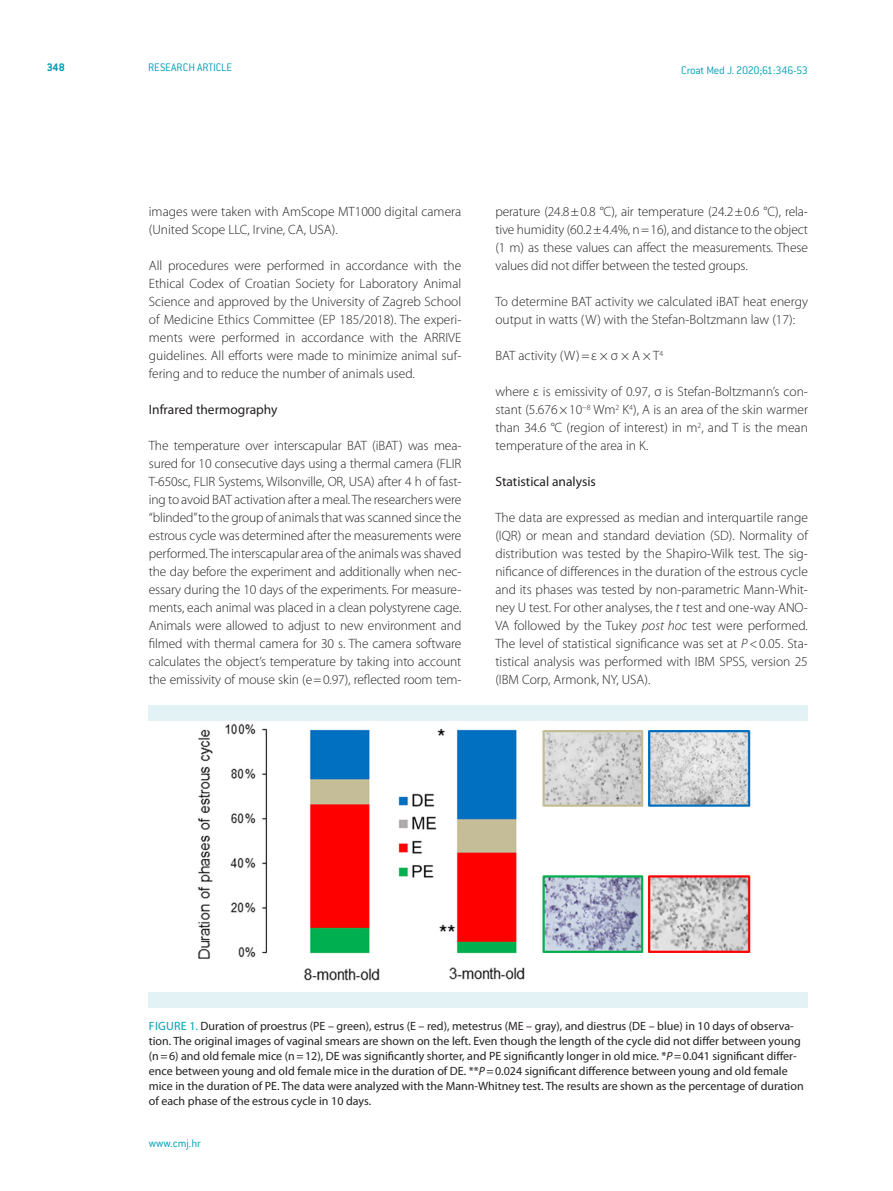
<style>
.page{position:relative;width:893px;height:1191px;background:#fff}
.page>*{position:absolute;margin:0;border:0;box-sizing:border-box;transform-origin:0 0}
.CMJ_-__body{font:300 13.5px/18px "Myriad Pro";color:#231f20;text-align:justify}
.CMJ_-_N3{font:13.5px "Myriad Pro";color:#231f20}
.CMJ_-_table_title_he{font:12px/15px "Myriad Pro";color:#231f20}
.H_desni_-_ref{font:300 12px "ITC Conduit LTCE";letter-spacing:-.025em;color:#009fb4}
.H_lijevi_-_pubtype{font:300 12px "ITC Conduit LTCE";color:#009fb4}
.www_cmj_hr_na_master{font:300 12px "ITC Conduit LTCE";color:#009fb4}
.paginacija_lijevo{font:700 12px "ITC Conduit LTCE";color:#009fb4}
.s1{font-style:italic}
.s2{color:#009fb4}
</style>
<div class="page">
<img style="left:198px;top:724px;width:553px;height:257px">
<div style="left:149px;top:992px;width:659px;height:15px;background:#e2f2f5"></div>
<div style="left:149px;top:705px;width:659px;height:15px;background:#e2f2f5"></div>
<p class="paginacija_lijevo" style="left:47px;top:60px;width:19px">348</p>
<p class="H_lijevi_-_pubtype" style="left:148px;top:61px;width:86px">RESEARCH ARTICLE</p>
<p class="H_desni_-_ref" style="left:681px;top:63px;width:128px">Croat Med J. 2020;61:346-53</p>
<p class="CMJ_-__body" style="left:149px;top:202px;width:314px">images were taken with AmScope MT1000 digital camera (United Scope LLC, Irvine, CA, USA).</p>
<p class="CMJ_-__body" style="left:149px;top:256px;width:314px">All procedures were performed in accordance with the Ethical Codex of Croatian Society for Laboratory Animal Science and approved by the University of Zagreb School of Medicine Ethics Committee (EP 185/2018). The experi&shy;ments were performed in accordance with the ARRIVE guidelines. All efforts were made to minimize animal suf&shy;fering and to reduce the number of animals used.</p>
<p class="CMJ_-_N3" style="left:149px;top:401px;width:130px">I nfrared thermography</p>
<p class="CMJ_-__body" style="left:149px;top:436px;width:314px">The temperature over interscapular BAT (iBAT) was mea&shy;sured for 10 consecutive days using a thermal camera (FLIR T-650sc, FLIR Systems, Wilsonville, OR, USA) after 4 h of fast&shy;ing to avoid BAT activation after a meal. The researchers were “blinded” to the group of animals that was scanned since the estrous cycle was determined after the measurements were performed. The interscapular area of the animals was shaved the day before the experiment and additionally when nec&shy;essary during the 10 days of the experiments. For measure&shy;ments, each animal was placed in a clean polystyrene cage.<br>Animals were allowed to adjust to new environment and filmed with thermal camera for 30 s. The camera software calculates the object’s temperature by taking into account the emissivity of mouse skin (e=0.97), reflected room tem-</p>
<p class="CMJ_-__body" style="left:495px;top:202px;width:314px">perature (24.8±0.8 °C), air temperature (24.2±0.6 °C), rela&shy;tive humidity (60.2±4.4%, n=16), and distance to the object (1 m) as these values can affect the measurements. These values did not differ between the tested groups.</p>
<p class="CMJ_-__body" style="left:495px;top:292px;width:314px">To determine BAT activity we calculated iBAT heat energy output in watts (W) with the Stefan-Boltzmann law (17):</p>
<p class="CMJ_-__body" style="left:495px;top:346px;width:170px">BAT activity (W)=ε × σ × A × T<sup>4</sup></p>
<p class="CMJ_-__body" style="left:495px;top:382px;width:314px">where ε is emissivity of 0.97, σ is Stefan-Boltzmann’s con&shy;stant (5.676×10<sup>−8</sup> Wm<sup>2</sup> K<sup>4</sup>), A is an area of the skin warmer than 34.6 °C (region of interest) in m<sup>2</sup>, and T is the mean temperature of the area in K.</p>
<p class="CMJ_-_N3" style="left:495px;top:473px;width:102px">Statistical analysis</p>
<p class="CMJ_-__body" style="left:495px;top:508px;width:314px">The data are expressed as median and interquartile range (IQR) or mean and standard deviation (SD). Normality of distribution was tested by the Shapiro-Wilk test. The sig&shy;nificance of differences in the duration of the estrous cycle and its phases was tested by non-parametric Mann-Whit&shy;ney U test. For other analyses, the <span class="s1">t</span> test and one-way ANO-VA followed by the Tukey <span class="s1">post hoc</span> test were performed.<br>The level of statistical significance was set at <span class="s1">P</span>&lt;0.05. Sta&shy;tistical analysis was performed with IBM SPSS, version 25 (IBM Corp, Armonk, NY, USA).</p>
<p class="CMJ_-_table_title_he" style="left:149px;top:1018px;width:656px"><span class="s2">Figure 1.</span> Duration of proestrus (PE – green), estrus (E – red), metestrus (ME – gray), and diestrus (DE – blue) in 10 days of observa&shy;tion. The original images of vaginal smears are shown on the left. Even though the length of the cycle did not differ between young (n=6) and old female mice (n=12), DE was significantly shorter, and PE significantly longer in old mice. *<span class="s1">P</span>=0.041 significant differ&shy;ence between young and old female mice in the duration of DE. **<span class="s1">P</span>=0.024 significant difference between young and old female mice in the duration of PE. The data were analyzed with the Mann-Whitney test. The results are shown as the percentage of duration of each phase of the estrous cycle in 10 days.</p>
<p class="www_cmj_hr_na_master" style="left:149px;top:1136px;width:54px">www.cmj.hr</p>
</div>
